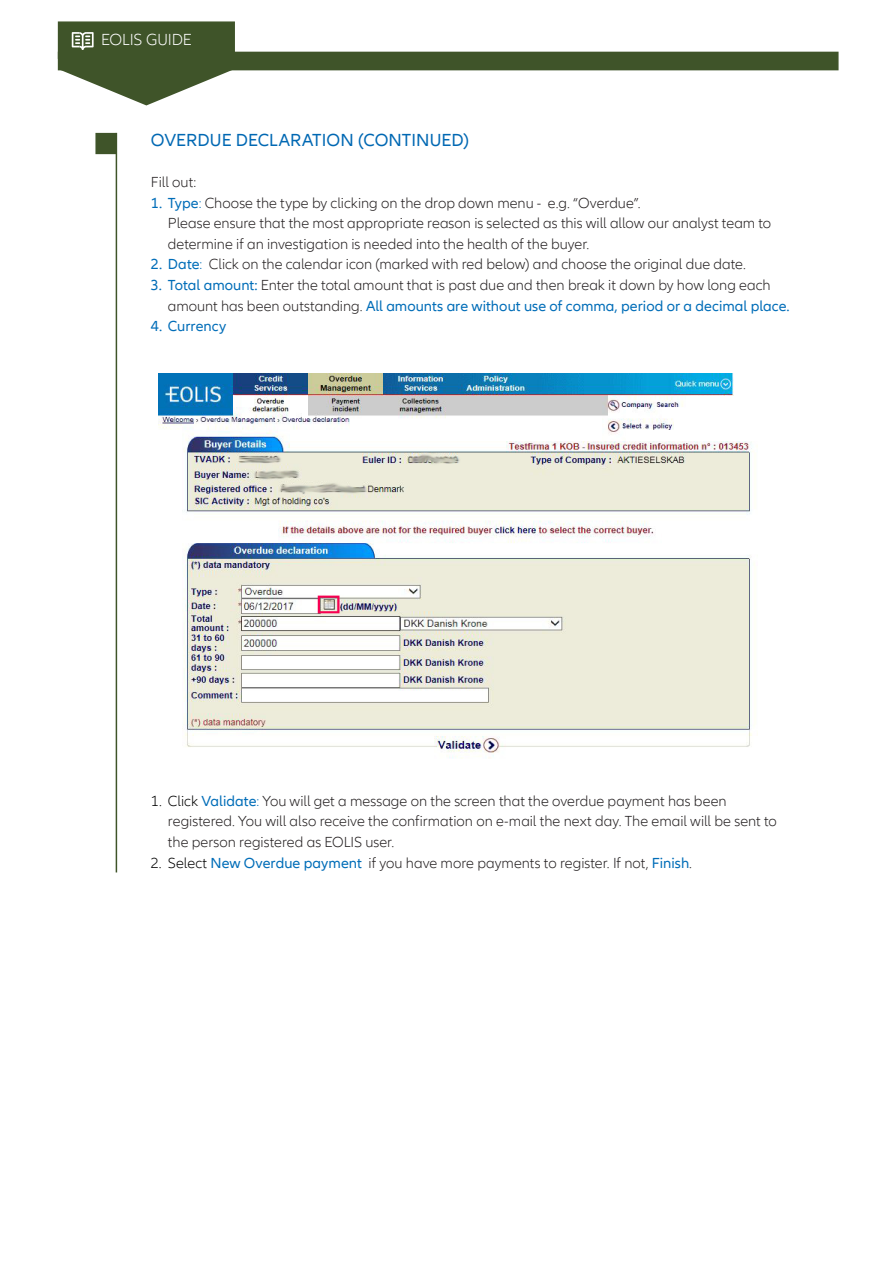
<style>
.page{position:relative;width:893px;height:1263px;background:#fff}
.page>*{position:absolute;margin:0;border:0;box-sizing:border-box;transform-origin:0 0}
.Subhead_11_14_ASR_DL{font:18px "Allianz Neo";letter-spacing:.005em;color:#0168b3}
.t1{font:300 16.5px "Allianz Neo";letter-spacing:-.005em;color:#fff}
.MBT{font:300 15px/20.7px "Allianz Neo";color:#231f20}
.t2{font:15px "Allianz Neo";letter-spacing:.005em;color:#006db8}
.s1{font-weight:400;color:#006db8}
.s2{color:#006db8}
.s3{color:#000}
</style>
<div class="page">
<hr style="left:116px;top:133px;width:1px;height:739px;background:#3f5429">
<div style="left:95px;top:133px;width:21px;height:21px;background:#3f5429"></div>
<img style="left:158px;top:374px;width:597px;height:385px">
<svg style="left:58px;top:70px;width:177px;height:35px"></svg>
<div style="left:58px;top:21px;width:177px;height:38px;background:#3f5429;border:2px solid #3f5429"></div>
<div style="left:58px;top:52px;width:780px;height:18px;background:#3f5429"></div>
<svg style="left:72px;top:32px;width:22px;height:18px"></svg>
<p class="t1" style="left:101px;top:31px;width:92px">EOLIS GUIDE</p>
<p class="Subhead_11_14_ASR_DL" style="left:151px;top:129px;width:319px">OVERDUE DECLARATION (CONTINUED)</p>
<p class="MBT" style="left:151px;top:172px;width:47px">Fill out:</p>
<p class="MBT" style="left:168px;top:193px;width:605px;text-indent:-17px"><span class="s1">1. Type</span><span class="s2">:</span> Choose the type by clicking on the drop down menu - e.g. “Overdue”.<br>Please ensure that the most appropriate reason is selected as this will allow our analyst team to determine if an investigation is needed into the health of the buyer.</p>
<p class="MBT" style="left:151px;top:254px;width:596px"><span class="s1">2. Date</span><span class="s2">:</span> Click on the calendar icon (marked with red below) and choose the original due date.</p>
<p class="MBT" style="left:168px;top:275px;width:623px;text-indent:-17px"><span class="s1">3. Total amount:</span> Enter the total amount that is past due and then break it down by how long each amount has been outstanding. <span class="s1">All amounts are without use of comma, period or a decimal place.</span></p>
<p class="t2" style="left:151px;top:318px;width:77px">4. Currency</p>
<p class="MBT" style="left:168px;top:791px;width:610px;text-indent:-17px"><span class="s3">1. Click</span> <span class="s1">Validate</span><span class="s2">:</span> You will get a message on the screen that the overdue payment has been registered. You will also receive the confirmation on e-mail the next day. The email will be sent to the person registered as EOLIS user.</p>
<p class="MBT" style="left:151px;top:853px;width:543px"><span class="s3">2. Select</span> <span class="s1">New Overdue payment</span> if you have more payments to register. If not, <span class="s1">Finish</span>.</p>
</div>
